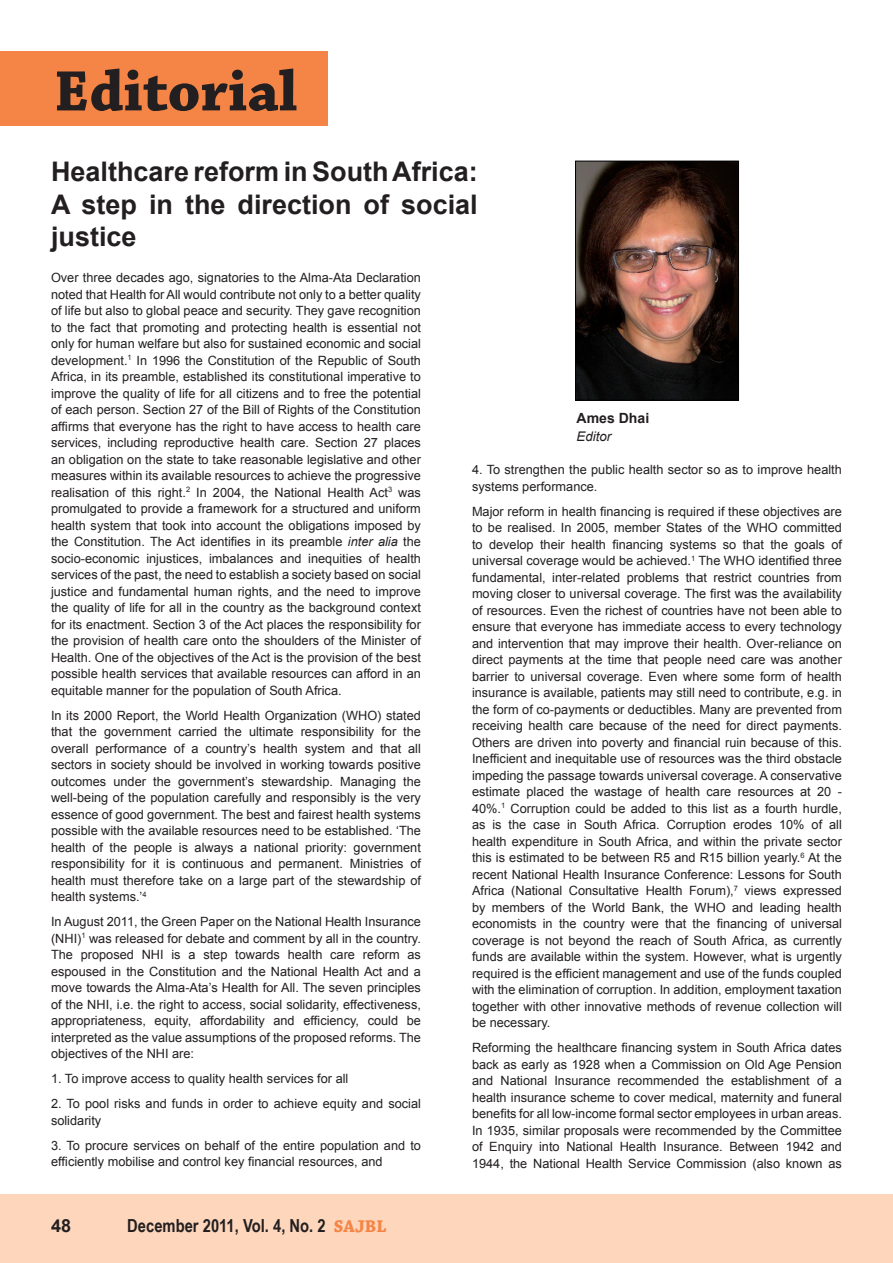
<style>
.page{position:relative;width:893px;height:1263px;background:#fff}
.page>*{position:absolute;margin:0;border:0;box-sizing:border-box;transform-origin:0 0}
.t1{font:700 60px "Chaparral Pro";color:#231f20}
.A_HEAD{font:700 27px/32.4px "Arial";color:#231f20;text-align:justify}
.t2{font:700 18px "Arial Narrow";color:#231f20}
.t3{font:700 18px "Arial";color:#231f20}
.AUTHORS_NAME{font:700 14.1px "Arial";color:#231f20}
.AUTHORS_DETAILS{font:italic 13.35px "Arial";color:#231f20}
.BODY_COPY{font:12.75px/16.5px "Arial";color:#231f20;text-align:justify}
.AUTHORS_NAME-2{font:12.75px/16.5px "Arial";color:#231f20;text-align:justify}
.s1{font-style:italic}
.s2{font-family:"Chaparral Pro";color:#f58546}
</style>
<div class="page">
<div style="left:0;top:1195px;width:893px;height:68px;background:#fdd6bc"></div>
<div style="left:0;top:51px;width:327px;height:74px;background:#f58546"></div>
<img style="left:577px;top:163px;width:160px;height:235px">
<div style="left:575px;top:161px;width:164px;height:239px;border:1px solid #000"></div>
<h1 class="t1" style="left:33px;top:56px;width:245px">Editorial</h1>
<p class="t1" style="left:54px;top:56px;width:245px">Editorial</p>
<p class="A_HEAD" style="left:51px;top:156px;width:428px">Healthcare reform in South Africa:<br>A step in the direction of social justice</p>
<p class="AUTHORS_NAME-2" style="left:51px;top:269px;width:371px">Over three decades ago, signatories to the Alma-Ata Declaration noted that Health for All would contribute not only to a better quality of life but also to global peace and security. They gave recognition to the fact that promoting and protecting health is essential not only for human welfare but also for sustained economic and social development.<sup>1</sup> In 1996 the Constitution of the Republic of South Africa, in its preamble, established its constitutional imperative to improve the quality of life for all citizens and to free the potential of each person. Section 27 of the Bill of Rights of the Constitution affirms that everyone has the right to have access to health care services, including reproductive health care. Section 27 places an obligation on the state to take reasonable legislative and other measures within its available resources to achieve the progressive realisation of this right.<sup>2</sup> In 2004, the National Health Act<sup>3</sup> was promulgated to provide a framework for a structured and uniform health system that took into account the obligations imposed by the Constitution. The Act identifies in its preamble <span class="s1">inter alia</span> the socio-economic injustices, imbalances and inequities of health services of the past, the need to establish a society based on social justice and fundamental human rights, and the need to improve the quality of life for all in the country as the background context for its enactment. Section 3 of the Act places the responsibility for the provision of health care onto the shoulders of the Minister of Health. One of the objectives of the Act is the provision of the best possible health services that available resources can afford in an equitable manner for the population of South Africa.</p>
<p class="BODY_COPY" style="left:51px;top:707px;width:371px">In its 2000 Report, the World Health Organization (WHO) stated that the government carried the ultimate responsibility for the overall performance of a country’s health system and that all sectors in society should be involved in working towards positive outcomes under the government’s stewardship. Managing the well-being of the population carefully and responsibly is the very essence of good government. The best and fairest health systems possible with the available resources need to be established. ‘The health of the people is always a national priority: government responsibility for it is continuous and permanent. Ministries of health must therefore take on a large part of the stewardship of health systems.’<sup>4</sup></p>
<p class="BODY_COPY" style="left:51px;top:913px;width:371px">In August 2011, the Green Paper on the National Health Insurance (NHI)<sup>1</sup> was released for debate and comment by all in the country.<br>The proposed NHI is a step towards health care reform as espoused in the Constitution and the National Health Act and a move towards the Alma-Ata’s Health for All. The seven principles of the NHI, i.e. the right to access, social solidarity, effectiveness, appropriateness, equity, affordability and efficiency, could be interpreted as the value assumptions of the proposed reforms. The objectives of the NHI are:</p>
<p class="BODY_COPY" style="left:51px;top:1070px;width:299px">1. To improve access to quality health services for all</p>
<p class="BODY_COPY" style="left:51px;top:1095px;width:371px">2. To pool risks and funds in order to achieve equity and social solidarity</p>
<p class="BODY_COPY" style="left:51px;top:1137px;width:371px">3. To procure services on behalf of the entire population and to efficiently mobilise and control key financial resources, and</p>
<p class="AUTHORS_NAME" style="left:577px;top:409px;width:74px">Ames Dhai</p>
<p class="AUTHORS_DETAILS" style="left:577px;top:427px;width:36px">Editor</p>
<p class="BODY_COPY" style="left:472px;top:461px;width:371px">4. To strengthen the public health sector so as to improve health systems performance.</p>
<p class="BODY_COPY" style="left:472px;top:503px;width:371px">Major reform in health financing is required if these objectives are to be realised. In 2005, member States of the WHO committed to develop their health financing systems so that the goals of universal coverage would be achieved.<sup>1</sup> The WHO identified three fundamental, inter-related problems that restrict countries from moving closer to universal coverage. The first was the availability of resources. Even the richest of countries have not been able to ensure that everyone has immediate access to every technology and intervention that may improve their health. Over-reliance on direct payments at the time that people need care was another barrier to universal coverage. Even where some form of health insurance is available, patients may still need to contribute, e.g. in the form of co-payments or deductibles. Many are prevented from receiving health care because of the need for direct payments.<br>Others are driven into poverty and financial ruin because of this.<br>Inefficient and inequitable use of resources was the third obstacle impeding the passage towards universal coverage. A conservative estimate placed the wastage of health care resources at 20 - 40%.<sup>1</sup> Corruption could be added to this list as a fourth hurdle, as is the case in South Africa. Corruption erodes 10% of all health expenditure in South Africa, and within the private sector this is estimated to be between R5 and R15 billion yearly.<sup>6</sup> At the recent National Health Insurance Conference: Lessons for South Africa (National Consultative Health Forum),<sup>7</sup> views expressed by members of the World Bank, the WHO and leading health economists in the country were that the financing of universal coverage is not beyond the reach of South Africa, as currently funds are available within the system. However, what is urgently required is the efficient management and use of the funds coupled with the elimination of corruption. In addition, employment taxation together with other innovative methods of revenue collection will be necessary.</p>
<p class="BODY_COPY" style="left:472px;top:1039px;width:371px">Reforming the healthcare financing system in South Africa dates back as early as 1928 when a Commission on Old Age Pension and National Insurance recommended the establishment of a health insurance scheme to cover medical, maternity and funeral benefits for all low-income formal sector employees in urban areas.<br>In 1935, similar proposals were recommended by the Committee of Enquiry into National Health Insurance. Between 1942 and 1944, the National Health Service Commission (also known as</p>
<p class="t3" style="left:51px;top:1213px;width:22px">48</p>
<p class="t2" style="left:127px;top:1211px;width:261px">December 2011, Vol. 4, No. 2 <span class="s2">SAJBL</span></p>
</div>
